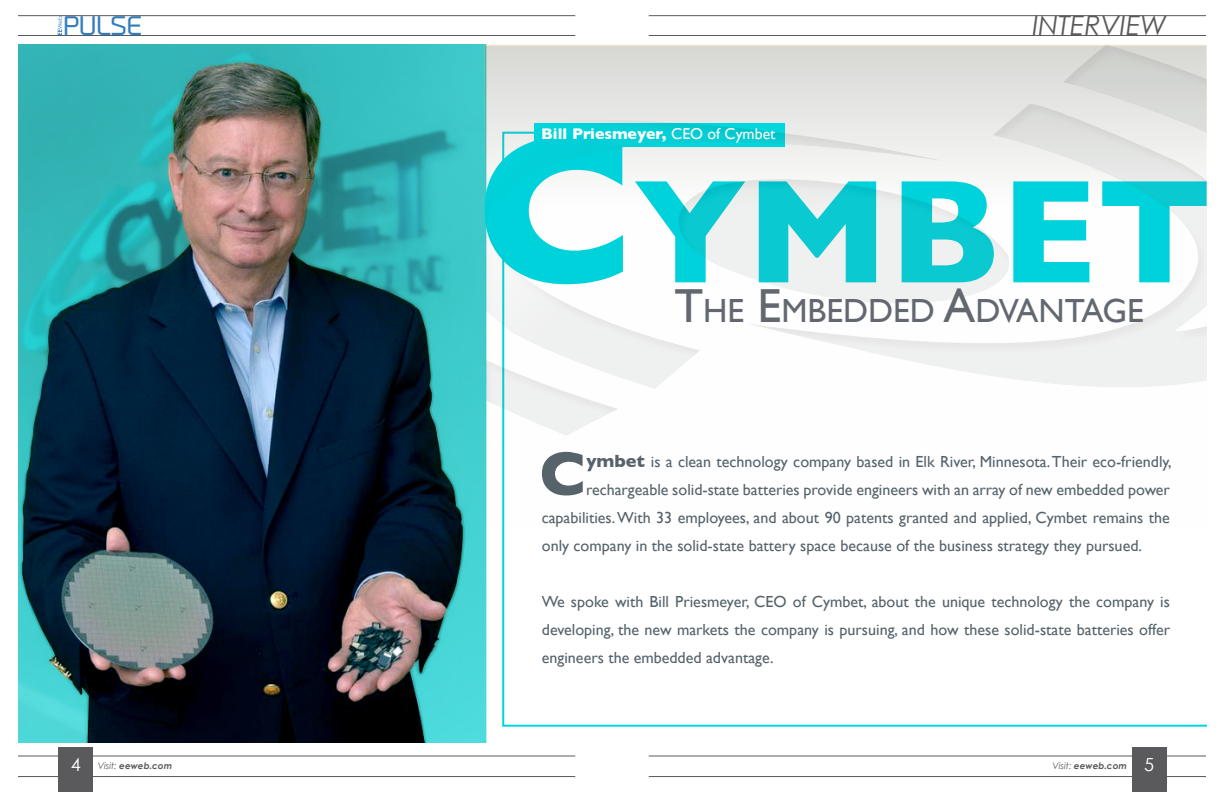
<style>
.page{position:relative;width:1224px;height:792px;background:#fff}
.page>*{position:absolute;margin:0;border:0;box-sizing:border-box;transform-origin:0 0}
.t1{font:700 149.1px "Gill Sans";color:#00d2db}
.t2{font:700 62.8px "Gill Sans";color:#56636b}
.t3{font:33.4px "Gill Sans";color:#636870}
.t4{font:italic 27px "Century Gothic";color:#5a5a5d}
.t5{font:25.1px "Prime";color:#337dbf}
.t6{font:18px "Century Gothic";color:#fff}
.t7{font:16px/28.1px "Gill Sans";color:#56636b;text-align:justify}
.t8{font:700 15.8px "Gill Sans";color:#fff}
.t9{font:italic 700 9px "Century Gothic";color:#5a5a5d}
.s1{font-weight:400}
.s2{font-size:213.1px}
.s3{font-size:47.8px}
.s4{font-weight:700;font-size:18px}
</style>
<div class="page">
<svg style="left:58px;top:16px;width:4px;height:19px"></svg>
<hr style="left:649px;top:776px;width:557px;height:1px;background:#5a5a5d">
<hr style="left:649px;top:756px;width:557px;height:1px;background:#5a5a5d">
<div style="left:1132px;top:747px;width:35px;height:45px;background:#5a5a5d"></div>
<hr style="left:649px;top:35px;width:557px;height:1px;background:#5a5a5d">
<hr style="left:649px;top:15px;width:557px;height:1px;background:#5a5a5d">
<hr style="left:18px;top:776px;width:557px;height:1px;background:#5a5a5d">
<hr style="left:18px;top:756px;width:557px;height:1px;background:#5a5a5d">
<div style="left:58px;top:747px;width:35px;height:45px;background:#5a5a5d"></div>
<hr style="left:18px;top:35px;width:557px;height:1px;background:#5a5a5d">
<hr style="left:18px;top:15px;width:557px;height:1px;background:#5a5a5d">
<img style="left:18px;top:45px;width:469px;height:697px">
<svg style="left:502px;top:549px;width:705px;height:178px"></svg>
<div style="left:359px;top:45px;width:848px;height:504px;background:#000;opacity:.85"></div>
<p class="t5" style="left:63px;top:11px;width:80px">PULSE</p>
<p class="t6" style="left:71px;top:752px;width:11px">4</p>
<p class="t9" style="left:98px;top:759px;width:76px"><span class="s1">Visit:</span> eeweb.com</p>
<p class="t4" style="left:1032px;top:7px;width:135px">INTERVIEW</p>
<p class="t8" style="left:541px;top:125px;width:236px">Bill Priesmeyer, <span class="s1">CEO of Cymbet</span></p>
<p class="t1" style="left:476px;top:145px;width:737px"><span class="s2">C</span>ymbet</p>
<p class="t3" style="left:674px;top:292px;width:471px"><span class="s3">T</span>HE <span class="s3">E</span>MBEDDED <span class="s3">A</span>DVANTAGE</p>
<p class="t2" style="left:539px;top:437px;width:48px">C</p>
<p class="t7" style="left:586px;top:447px;width:587px"><span class="s4">ymbet</span> is a clean technology company based in Elk River, Minnesota. Their eco-friendly,</p>
<p class="t7" style="left:586px;top:475px;width:585px">rechargeable solid-state batteries provide engineers with an array of new embedded power</p>
<p class="t7" style="left:542px;top:503px;width:630px">capabilities. With 33 employees, and about 90 patents granted and applied, Cymbet remains the</p>
<p class="t7" style="left:542px;top:531px;width:602px">only company in the solid-state battery space because of the business strategy they pursued.</p>
<p class="t7" style="left:542px;top:588px;width:630px">We spoke with Bill Priesmeyer, CEO of Cymbet, about the unique technology the company is developing, the new markets the company is pursuing, and how these solid-state batteries offer engineers the embedded advantage.</p>
<p class="t9" style="left:1053px;top:759px;width:76px"><span class="s1">Visit:</span> eeweb.com</p>
<p class="t6" style="left:1144px;top:752px;width:11px">5</p>
</div>
